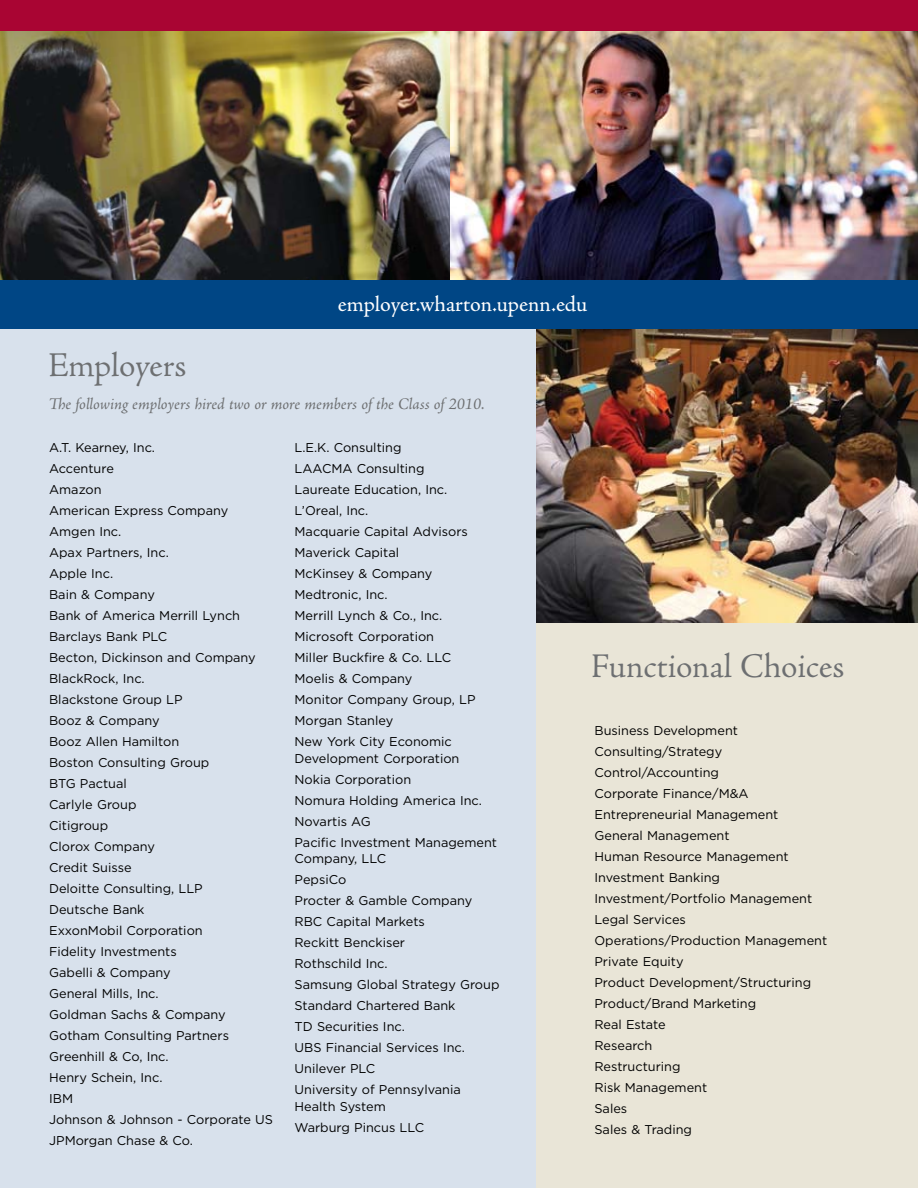
<style>
.page{position:relative;width:918px;height:1188px;background:#fff}
.page>*{position:absolute;margin:0;border:0;box-sizing:border-box;transform-origin:0 0}
.t1{font:36px "Adobe Jenson";letter-spacing:-.01em;color:#6d6f71}
.t2{font:22.5px "Adobe Jenson Pro";letter-spacing:-.005em;color:#fff}
.t3{font:italic 16.5px "Adobe Jenson Pro";letter-spacing:-.005em;color:#6d6f71}
.t4{font:12.75px/21px "Gotham";color:#000}
</style>
<div class="page">
<div style="left:0;top:321px;width:540px;height:867px;background:#d8e1ec"></div>
<img style="left:536px;top:329px;width:382px;height:294px">
<div style="left:536px;top:623px;width:382px;height:565px;background:#e9e5d7"></div>
<img style="left:0;top:31px;width:450px;height:250px">
<img style="left:450px;top:31px;width:468px;height:250px">
<div style="left:0;top:0;width:918px;height:31px;background:#a90533"></div>
<div style="left:0;top:281px;width:918px;height:48px;background:#004685"></div>
<h1 class="t1" style="left:48px;top:346px;width:140px">Employers</h1>
<h2 class="t2" style="left:338px;top:291px;width:251px">employer.wharton.upenn.edu</h2>
<p class="t3" style="left:48px;top:395px;width:438px">The following employers hired two or more members of the Class of 2010.</p>
<p class="t4" style="left:49px;top:437px;width:225px">A.T. Kearney, Inc.<br>Accenture<br>Amazon<br>American Express Company<br>Amgen Inc.<br>Apax Partners, Inc.<br>Apple Inc.<br>Bain &amp; Company<br>Bank of America Merrill Lynch<br>Barclays Bank PLC<br>Becton, Dickinson and Company<br>BlackRock, Inc.<br>Blackstone Group LP<br>Booz &amp; Company<br>Booz Allen Hamilton<br>Boston Consulting Group<br>BTG Pactual<br>Carlyle Group<br>Citigroup<br>Clorox Company<br>Credit Suisse<br>Deloitte Consulting, LLP<br>Deutsche Bank<br>ExxonMobil Corporation<br>Fidelity Investments<br>Gabelli &amp; Company<br>General Mills, Inc.<br>Goldman Sachs &amp; Company<br>Gotham Consulting Partners<br>Greenhill &amp; Co, Inc.<br>Henry Schein, Inc.<br>IBM<br>Johnson &amp; Johnson - Corporate US<br>JPMorgan Chase &amp; Co.</p>
<p class="t4" style="left:295px;top:437px;width:183px">L.E.K. Consulting<br>LAACMA Consulting<br>Laureate Education, Inc.<br>L’Oreal, Inc.<br>Macquarie Capital Advisors<br>Maverick Capital<br>McKinsey &amp; Company<br>Medtronic, Inc.<br>Merrill Lynch &amp; Co., Inc.<br>Microsoft Corporation<br>Miller Buckfire &amp; Co. LLC<br>Moelis &amp; Company<br>Monitor Company Group, LP<br>Morgan Stanley<br>New York City Economic</p>
<p class="t4" style="left:295px;top:748px;width:204px">Development Corporation<br>Nokia Corporation<br>Nomura Holding America Inc.<br>Novartis AG<br>Pacific Investment Management</p>
<p class="t4" style="left:295px;top:848px;width:206px">Company, LLC<br>PepsiCo<br>Procter &amp; Gamble Company<br>RBC Capital Markets<br>Reckitt Benckiser<br>Rothschild Inc.<br>Samsung Global Strategy Group<br>Standard Chartered Bank<br>TD Securities Inc.<br>UBS Financial Services Inc.<br>Unilever PLC<br>University of Pennsylvania</p>
<p class="t4" style="left:295px;top:1096px;width:131px">Health System<br>Warburg Pincus LLC</p>
<h1 class="t1" style="left:591px;top:648px;width:255px">Functional Choices</h1>
<p class="t4" style="left:594px;top:719px;width:234px">Business Development<br>Consulting/Strategy<br>Control/Accounting<br>Corporate Finance/M&amp;A<br>Entrepreneurial Management<br>General Management<br>Human Resource Management<br>Investment Banking<br>Investment/Portfolio Management<br>Legal Services<br>Operations/Production Management<br>Private Equity<br>Product Development/Structuring<br>Product/Brand Marketing<br>Real Estate<br>Research<br>Restructuring<br>Risk Management<br>Sales<br>Sales &amp; Trading</p>
</div>
